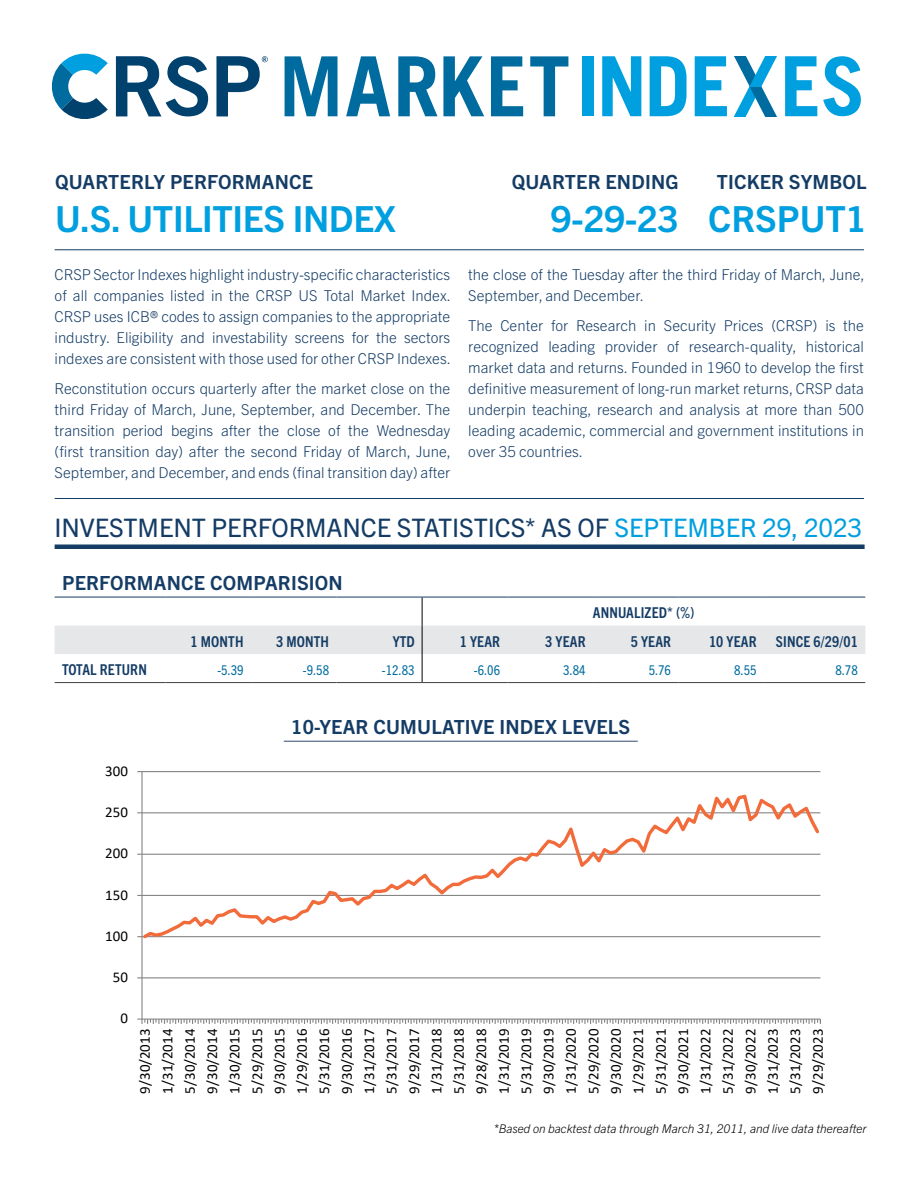
<style>
.page{position:relative;width:918px;height:1188px;background:#fff}
.page>*{position:absolute;margin:0;border:0;box-sizing:border-box;transform-origin:0 0}
.t1{font:700 36px "Trade Gothic Next LT Pro";letter-spacing:-.01em;color:#009fdf}
.t2{font:25.5px "Trade Gothic Next LT Pro";letter-spacing:-.005em;color:#143c65}
.t3{font:700 19.5px "Trade Gothic Next LT Pro";letter-spacing:.01em;color:#143c65}
.t4{font:300 15px/21px "Trade Gothic Next LT Pro";color:#143c65;text-align:justify}
.t5{font:15px/22.4px "Calibri";color:#000;text-align:justify}
.t6{font:700 condensed 15px "Trade Gothic Next LT Pro";letter-spacing:.01em;color:#143c65}
.t7{font:condensed 13.5px "Trade Gothic Next LT Pro";color:#006b9e}
.t8{font:italic 300 12px "Trade Gothic Next LT Pro";color:#000}
.t9{font:700 4.95px "Trade Gothic Next LT Pro";color:#003b65}
.s1{color:#009fdf}
</style>
<div class="page">
<div style="left:55px;top:544px;width:810px;height:5px;background:#143c65"></div>
<hr style="left:55px;top:249px;width:809px;height:1px;background:#143c65">
<hr style="left:55px;top:498px;width:809px;height:1px;background:#143c65">
<hr style="left:55px;top:682px;width:111px;height:1px;background:#414042">
<hr style="left:166px;top:682px;width:85px;height:1px;background:#414042">
<hr style="left:251px;top:682px;width:86px;height:1px;background:#414042">
<hr style="left:337px;top:682px;width:85px;height:1px;background:#414042">
<hr style="left:422px;top:682px;width:86px;height:1px;background:#414042">
<hr style="left:508px;top:682px;width:85px;height:1px;background:#414042">
<hr style="left:593px;top:682px;width:86px;height:1px;background:#414042">
<hr style="left:679px;top:682px;width:85px;height:1px;background:#414042">
<hr style="left:764px;top:682px;width:101px;height:1px;background:#414042">
<svg style="left:55px;top:598px;width:810px;height:84px"></svg>
<hr style="left:55px;top:597px;width:111px;height:1px;background:#143c65">
<hr style="left:166px;top:597px;width:85px;height:1px;background:#143c65">
<hr style="left:251px;top:597px;width:86px;height:1px;background:#143c65">
<hr style="left:337px;top:597px;width:85px;height:1px;background:#143c65">
<hr style="left:422px;top:597px;width:86px;height:1px;background:#143c65">
<hr style="left:508px;top:597px;width:85px;height:1px;background:#143c65">
<hr style="left:593px;top:597px;width:86px;height:1px;background:#143c65">
<hr style="left:679px;top:597px;width:85px;height:1px;background:#143c65">
<hr style="left:764px;top:597px;width:101px;height:1px;background:#143c65">
<hr style="left:284px;top:741px;width:354px;height:1px;background:#2d486f">
<hr style="left:142px;top:977px;width:678px;height:1px;background:#868686">
<hr style="left:142px;top:771px;width:678px;height:1px;background:#868686">
<hr style="left:141px;top:772px;width:2px;height:247px;background:#868686">
<svg style="left:137px;top:1018px;width:684px;height:6px"></svg>
<svg style="left:142px;top:790px;width:679px;height:151px"></svg>
<svg style="left:51px;top:53px;width:57px;height:66px"></svg>
<svg style="left:116px;top:56px;width:92px;height:60px"></svg>
<svg style="left:216px;top:56px;width:52px;height:60px"></svg>
<div style="left:583px;top:56px;width:11px;height:60px;background:#009fdf"></div>
<svg style="left:602px;top:56px;width:39px;height:60px"></svg>
<svg style="left:650px;top:56px;width:37px;height:60px"></svg>
<svg style="left:823px;top:56px;width:38px;height:60px"></svg>
<svg style="left:695px;top:56px;width:122px;height:60px"></svg>
<svg style="left:285px;top:56px;width:53px;height:60px"></svg>
<svg style="left:346px;top:56px;width:44px;height:60px"></svg>
<svg style="left:398px;top:56px;width:86px;height:60px"></svg>
<svg style="left:491px;top:56px;width:32px;height:60px"></svg>
<svg style="left:530px;top:56px;width:38px;height:60px"></svg>
<p class="t9" style="left:263px;top:56px;width:5px">R</p>
<h3 class="t3" style="left:55px;top:168px;width:260px">QUARTERLY PERFORMANCE</h3>
<h1 class="t1" style="left:55px;top:194px;width:342px">U.S. UTILITIES INDEX</h1>
<p class="t4" style="left:55px;top:263px;width:398px">CRSP Sector Indexes highlight industry-specific characteristics of all companies listed in the CRSP US Total Market Index.<br>CRSP uses ICB® codes to assign companies to the appropriate industry. Eligibility and investability screens for the sectors indexes are consistent with those used for other CRSP Indexes.</p>
<p class="t4" style="left:55px;top:377px;width:398px">Reconstitution occurs quarterly after the market close on the third Friday of March, June, September, and December. The transition period begins after the close of the Wednesday (first transition day) after the second Friday of March, June, September, and December, and ends (final transition day) after</p>
<h3 class="t3" style="left:512px;top:168px;width:168px">QUARTER ENDING</h3>
<h1 class="t1" style="left:551px;top:194px;width:129px">9-29-23</h1>
<h3 class="t3" style="left:717px;top:168px;width:151px">TICKER SYMBOL</h3>
<h1 class="t1" style="left:708px;top:194px;width:160px">CRSPUT1</h1>
<p class="t4" style="left:468px;top:263px;width:398px">the close of the Tuesday after the third Friday of March, June,<br>September, and December.</p>
<p class="t4" style="left:468px;top:314px;width:397px">The Center for Research in Security Prices (CRSP) is the recognized leading provider of research-quality, historical market data and returns. Founded in 1960 to develop the first definitive measurement of long-run market returns, CRSP data underpin teaching, research and analysis at more than 500 leading academic, commercial and government institutions in over 35 countries.</p>
<h2 class="t2" style="left:55px;top:510px;width:809px">INVESTMENT PERFORMANCE STATISTICS* AS OF <span class="s1">SEPTEMBER 29, 2023</span></h2>
<h3 class="t3" style="left:62px;top:569px;width:282px">PERFORMANCE COMPARISION</h3>
<p class="t6" style="left:593px;top:602px;width:103px">ANNUALIZED* (%)</p>
<p class="t6" style="left:191px;top:631px;width:54px">1 MONTH</p>
<p class="t6" style="left:276px;top:631px;width:54px">3 MONTH</p>
<p class="t6" style="left:393px;top:631px;width:23px">YTD</p>
<p class="t6" style="left:460px;top:631px;width:42px">1 YEAR</p>
<p class="t6" style="left:545px;top:631px;width:42px">3 YEAR</p>
<p class="t6" style="left:631px;top:631px;width:42px">5 YEAR</p>
<p class="t6" style="left:709px;top:631px;width:49px">10 YEAR</p>
<p class="t6" style="left:776px;top:631px;width:83px">SINCE 6/29/01</p>
<p class="t6" style="left:62px;top:659px;width:86px">TOTAL RETURN</p>
<p class="t7" style="left:217px;top:661px;width:28px">-5.39</p>
<p class="t7" style="left:303px;top:661px;width:28px">-9.58</p>
<p class="t7" style="left:382px;top:661px;width:34px">-12.83</p>
<p class="t7" style="left:474px;top:661px;width:28px">-6.06</p>
<p class="t7" style="left:563px;top:661px;width:24px">3.84</p>
<p class="t7" style="left:649px;top:661px;width:24px">5.76</p>
<p class="t7" style="left:734px;top:661px;width:24px">8.55</p>
<p class="t7" style="left:835px;top:661px;width:24px">8.78</p>
<h3 class="t3" style="left:291px;top:713px;width:340px">10-YEAR CUMULATIVE INDEX LEVELS</h3>
<p class="t5" style="left:105px;top:759px;width:24px">300</p>
<p class="t5" style="left:105px;top:801px;width:24px">250</p>
<p class="t5" style="left:105px;top:842px;width:24px">200</p>
<p class="t5" style="left:105px;top:883px;width:24px">150</p>
<p class="t5" style="left:105px;top:924px;width:24px">100</p>
<p class="t5" style="left:113px;top:966px;width:17px">50</p>
<p class="t5" style="left:121px;top:1007px;width:9px">0</p>
<p class="t5" style="left:133px;top:1094px;width:66px;rotate:-90deg">9/30/2013<br>1/31/2014<br>5/30/2014<br>9/30/2014<br>1/30/2015<br>5/29/2015<br>9/30/2015<br>1/29/2016<br>5/31/2016<br>9/30/2016<br>1/31/2017<br>5/31/2017<br>9/29/2017<br>1/31/2018<br>5/31/2018<br>9/28/2018<br>1/31/2019<br>5/31/2019<br>9/30/2019<br>1/31/2020<br>5/29/2020<br>9/30/2020<br>1/29/2021<br>5/31/2021<br>9/30/2021<br>1/31/2022<br>5/31/2022<br>9/30/2022<br>1/31/2023<br>5/31/2023<br>9/29/2023</p>
<p class="t8" style="left:494px;top:1120px;width:374px">*Based on backtest data through March 31, 2011, and live data thereafter</p>
</div>
